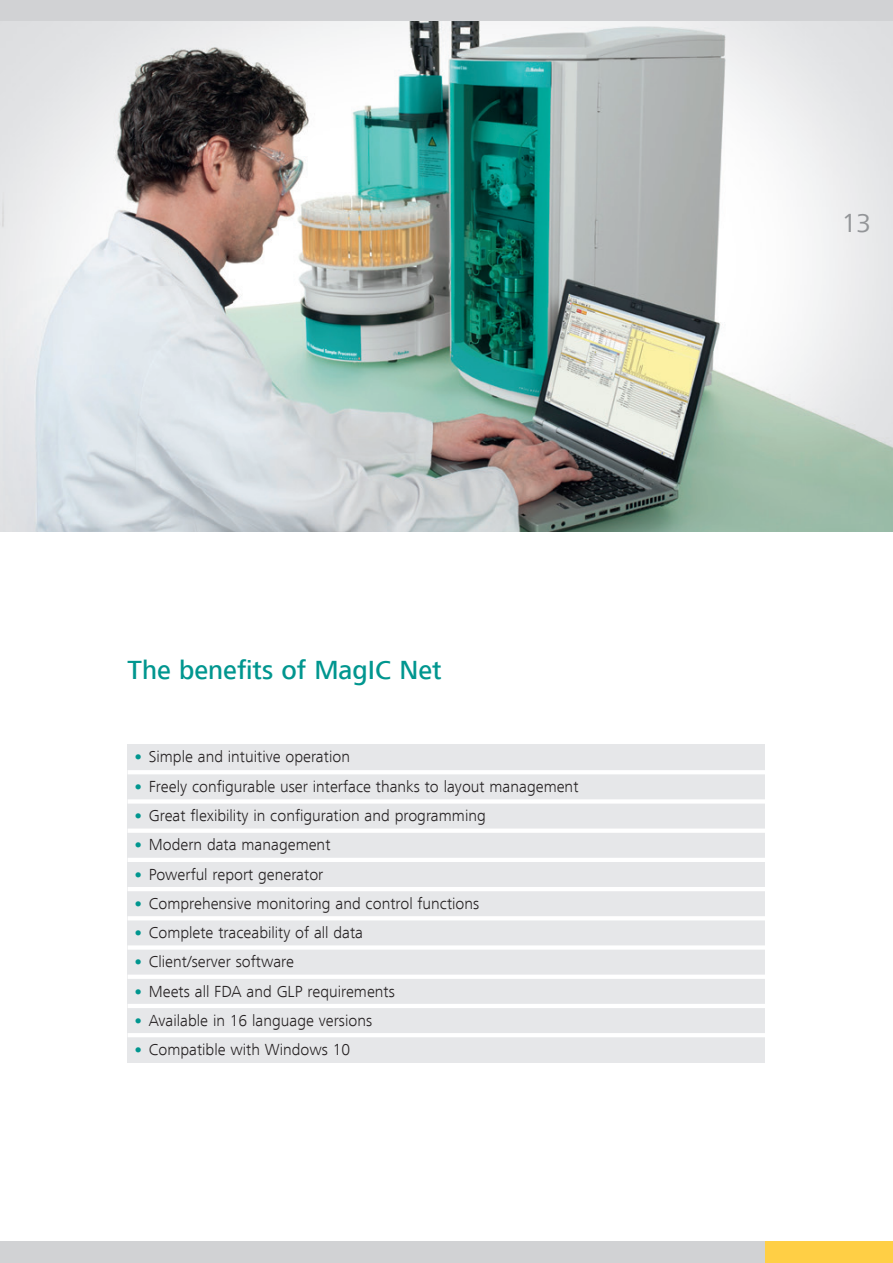
<style>
.page{position:relative;width:893px;height:1263px;background:#fff}
.page>*{position:absolute;margin:0;border:0;box-sizing:border-box;transform-origin:0 0}
.t1{font:500 27px "Frutiger Next LT";color:#00968f}
.t2{font:27px "Frutiger Next LT";color:#939598}
.t3{font:300 16.5px "Frutiger Next LT";color:#231f20}
.s1{font-weight:800;color:#00968f}
</style>
<div class="page">
<div style="left:0;top:0;width:893px;height:21px;background:#d1d2d4"></div>
<div style="left:0;top:1242px;width:893px;height:21px;background:#d1d2d4"></div>
<img style="left:0;top:21px;width:893px;height:510px">
<div style="left:765px;top:1242px;width:128px;height:21px;background:#ffcf45"></div>
<div style="left:128px;top:744px;width:637px;height:319px;background:#e6e7e9"></div>
<hr style="left:128px;top:770px;width:637px;height:4px;background:#fff">
<hr style="left:128px;top:799px;width:637px;height:4px;background:#fff">
<div style="left:128px;top:828px;width:637px;height:5px;background:#fff"></div>
<hr style="left:128px;top:858px;width:637px;height:4px;background:#fff">
<hr style="left:128px;top:887px;width:637px;height:4px;background:#fff">
<hr style="left:128px;top:916px;width:637px;height:4px;background:#fff">
<div style="left:128px;top:945px;width:637px;height:5px;background:#fff"></div>
<hr style="left:128px;top:975px;width:637px;height:4px;background:#fff">
<hr style="left:128px;top:1004px;width:637px;height:4px;background:#fff">
<hr style="left:128px;top:1033px;width:637px;height:4px;background:#fff">
<h1 class="t1" style="left:128px;top:655px;width:316px">The benefits of MagIC Net</h1>
<p class="t3" style="left:133px;top:748px;width:218px"><span class="s1">•</span> Simple and intuitive operation</p>
<p class="t3" style="left:133px;top:777px;width:447px"><span class="s1">•</span> Freely configurable user interface thanks to layout management</p>
<p class="t3" style="left:133px;top:806px;width:354px"><span class="s1">•</span> Great flexibility in configuration and programming</p>
<p class="t3" style="left:133px;top:836px;width:199px"><span class="s1">•</span> Modern data management</p>
<p class="t3" style="left:133px;top:865px;width:192px"><span class="s1">•</span> Powerful report generator</p>
<p class="t3" style="left:133px;top:894px;width:348px"><span class="s1">•</span> Comprehensive monitoring and control functions</p>
<p class="t3" style="left:133px;top:923px;width:232px"><span class="s1">•</span> Complete traceability of all data</p>
<p class="t3" style="left:133px;top:953px;width:162px"><span class="s1">•</span> Client/server software</p>
<p class="t3" style="left:133px;top:982px;width:263px"><span class="s1">•</span> Meets all FDA and GLP requirements</p>
<p class="t3" style="left:133px;top:1011px;width:241px"><span class="s1">•</span> Available in 16 language versions</p>
<p class="t3" style="left:133px;top:1040px;width:219px"><span class="s1">•</span> Compatible with Windows 10</p>
<h1 class="t2" style="left:842px;top:208px;width:31px">13</h1>
</div>
